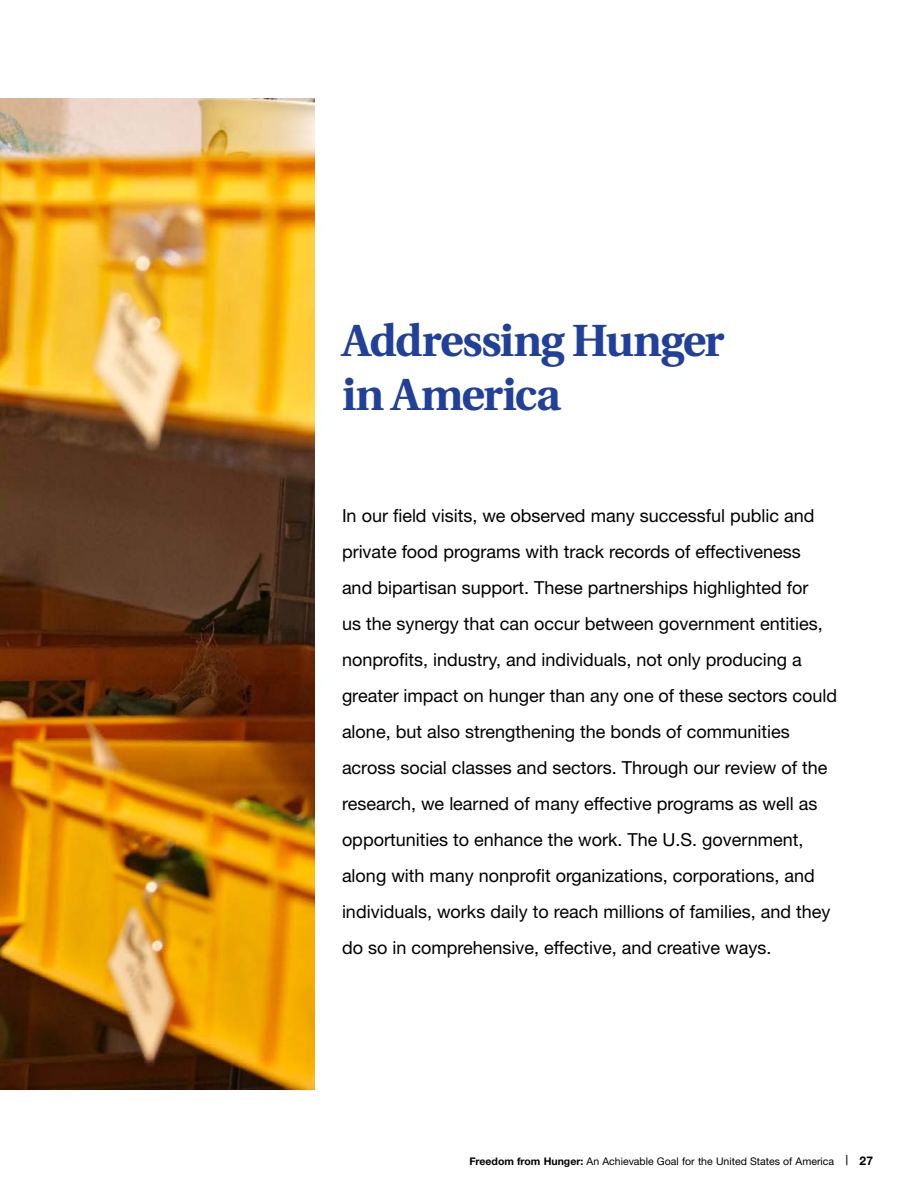
<style>
.page{position:relative;width:918px;height:1188px;background:#fff}
.page>*{position:absolute;margin:0;border:0;box-sizing:border-box;transform-origin:0 0}
.t1{font:700 45px/54px "Heuristica";letter-spacing:-.03em;color:#21409a}
.t2{font:18px/36px "Helvetica Neue LT Std";color:#000}
.t3{font:10.5px "Helvetica Neue LT Std";color:#000}
.s1{font-weight:700}
.s2{font-family:"Helvetica LT Std";font-size:13.5px}
.s3{font-weight:700;font-size:12px}
</style>
<div class="page">
<img style="left:0;top:99px;width:315px;height:990px">
<h2 class="t1" style="left:342px;top:311px;width:384px">Addressing Hunger in America</h2>
<p class="t2" style="left:342px;top:497px;width:497px">In our field visits, we observed many successful public and private food programs with track records of effectiveness<br>and bipartisan support. These partnerships highlighted for<br>us the synergy that can occur between government entities, nonprofits, industry, and individuals, not only producing a greater impact on hunger than any one of these sectors could alone, but also strengthening the bonds of communities across social classes and sectors. Through our review of the research, we learned of many effective programs as well as opportunities to enhance the work. The U.S. government, along with many nonprofit organizations, corporations, and individuals, works daily to reach millions of families, and they do so in comprehensive, effective, and creative ways.</p>
<p class="t3" style="left:469px;top:1155px;width:405px"><span class="s1">Freedom from Hunger:</span> An Achievable Goal for the United States of America <span class="s2">|</span> <span class="s3">27</span></p>
</div>
